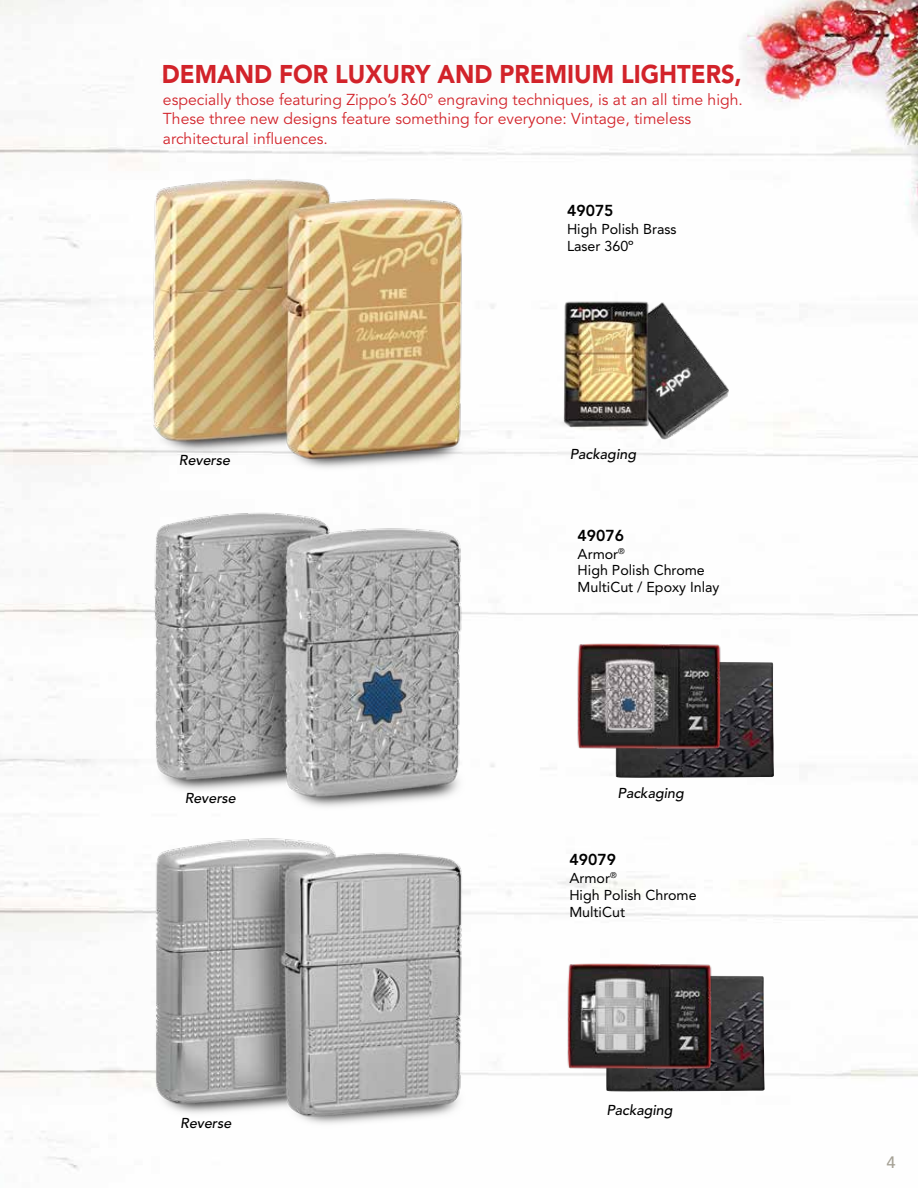
<style>
.page{position:relative;width:918px;height:1188px;background:#fff}
.page>*{position:absolute;margin:0;border:0;box-sizing:border-box;transform-origin:0 0}
.t1{font:900 25.5px "Avenir";color:#d2232a;scale:.93 1}
.t2{font:500 16.5px "Avenir";color:#a5a195}
.t3{font:15.75px/19.5px "Avenir";color:#d2232a}
.t4{font:800 15.75px "Avenir";color:#000}
.t5{font:14.25px/16.6px "Avenir";color:#000}
.t6{font:italic 500 14.25px "Avenir";color:#000}
</style>
<div class="page">
<img style="left:0;top:0;width:918px;height:1170px">
<img style="left:597px;top:302px;width:133px;height:138px">
<img style="left:562px;top:297px;width:91px;height:132px">
<img style="left:616px;top:662px;width:158px;height:116px">
<img style="left:567px;top:642px;width:164px;height:108px">
<img style="left:606px;top:976px;width:159px;height:116px">
<img style="left:558px;top:961px;width:163px;height:109px">
<img style="left:144px;top:169px;width:324px;height:309px">
<img style="left:144px;top:507px;width:324px;height:310px">
<img style="left:144px;top:831px;width:324px;height:309px">
<h1 class="t1" style="left:162px;top:58px;width:625px">DEMAND FOR LUXURY AND PREMIUM LIGHTERS,</h1>
<p class="t3" style="left:163px;top:90px;width:582px">especially those featuring Zippo’s 360° engraving techniques, is at an all time high.<br>These three new designs feature something for everyone: Vintage, timeless architectural influences.</p>
<p class="t6" style="left:179px;top:452px;width:53px">Reverse</p>
<p class="t6" style="left:185px;top:790px;width:53px">Reverse</p>
<p class="t6" style="left:180px;top:1114px;width:53px">Reverse</p>
<p class="t4" style="left:567px;top:201px;width:48px">49075</p>
<p class="t5" style="left:567px;top:220px;width:111px;line-height:17.4px">High Polish Brass<br>Laser 360º</p>
<p class="t6" style="left:570px;top:446px;width:68px">Packaging</p>
<p class="t4" style="left:578px;top:527px;width:48px">49076</p>
<p class="t5" style="left:578px;top:545px;width:143px">Armor<sup>®<br></sup>High Polish Chrome<br>MultiCut / Epoxy Inlay</p>
<p class="t6" style="left:618px;top:785px;width:68px">Packaging</p>
<p class="t4" style="left:569px;top:850px;width:48px">49079</p>
<p class="t5" style="left:569px;top:869px;width:129px;line-height:17.1px">Armor<sup>®<br></sup>High Polish Chrome<br>MultiCut</p>
<p class="t6" style="left:606px;top:1102px;width:68px">Packaging</p>
<p class="t2" style="left:886px;top:1148px;width:11px">4</p>
</div>
